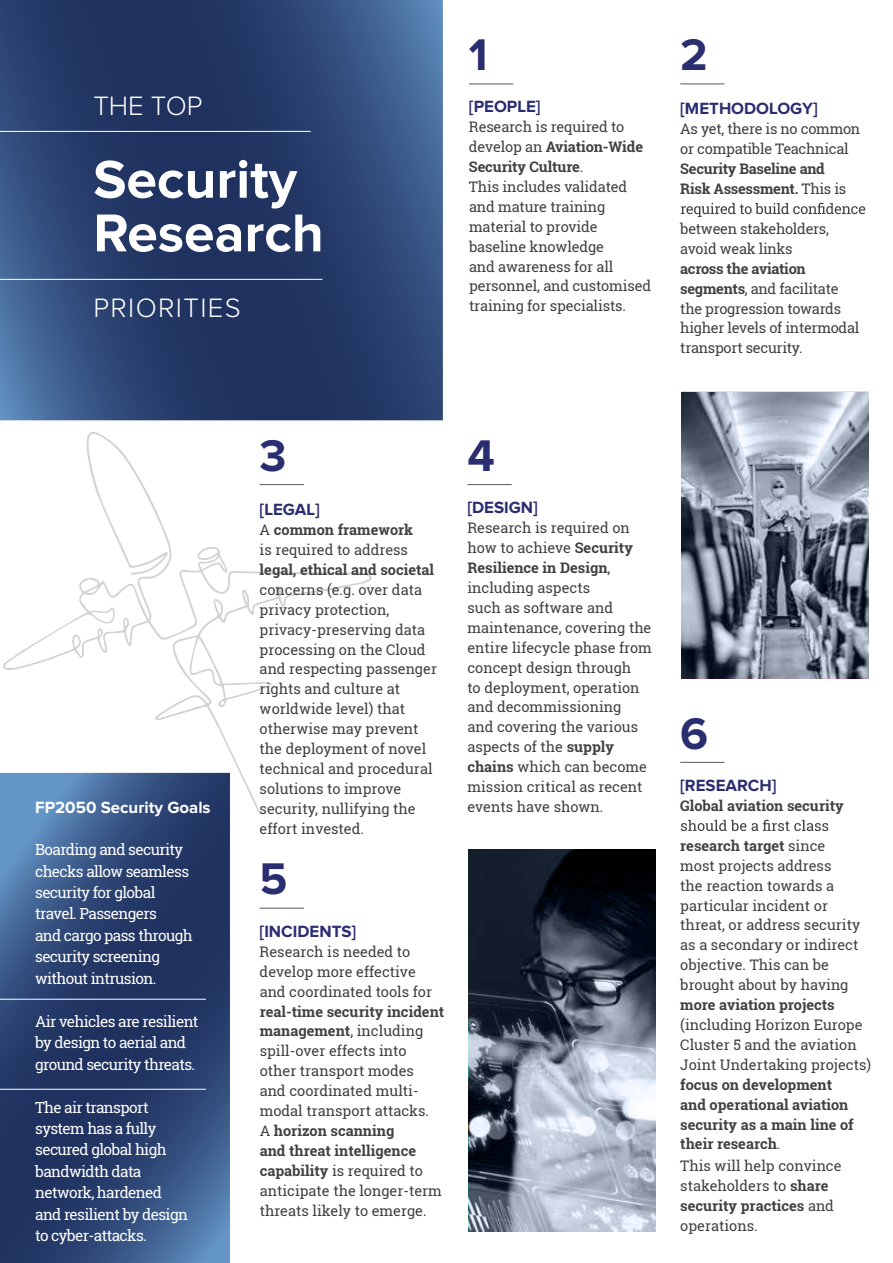
<style>
.page{position:relative;width:893px;height:1263px;background:#fff}
.page>*{position:absolute;margin:0;border:0;box-sizing:border-box;transform-origin:0 0}
.t1{font:700 55.2px/53.6px "Proxima Nova";color:#fff}
.t2{font:700 45.9px "Proxima Nova";color:#2a2e70}
.t3{font:300 27.6px "Proxima Nova";letter-spacing:.05em;color:#fff}
.t4{font:700 16.8px "Proxima Nova";color:#2a2e70}
.t5{font:700 16.8px "Proxima Nova";color:#fff}
.t6{font:15.3px/21.5px "Roboto Slab";letter-spacing:-.04em;color:#fff}
.t7{font:14.55px/20px "Roboto Slab";color:#414042}
.t8{font:14.55px/20px "Roboto Slab";letter-spacing:-.02em;color:#414042}
.t9{font:700 14.55px "Roboto Slab";color:#414042}
.s1{font-weight:700}
</style>
<div class="page">
<svg style="left:0;top:0;width:443px;height:420px;background:#2b4271"></svg>
<hr style="left:469px;top:84px;width:44px;height:1px;background:#58595b">
<hr style="left:467px;top:484px;width:45px;height:1px;background:#58595b">
<hr style="left:260px;top:908px;width:44px;height:1px;background:#58595b">
<svg style="left:681px;top:820px;width:147px;height:11px"></svg>
<hr style="left:680px;top:762px;width:44px;height:1px;background:#58595b">
<img style="left:682px;top:393px;width:186px;height:285px">
<img style="left:469px;top:849px;width:187px;height:382px">
<svg style="left:2px;top:432px;width:370px;height:382px"></svg>
<svg style="left:199px;top:549px;width:26px;height:21px"></svg>
<svg style="left:215px;top:601px;width:8px;height:13px"></svg>
<svg style="left:158px;top:638px;width:111px;height:80px"></svg>
<svg style="left:5px;top:579px;width:142px;height:89px"></svg>
<hr style="left:680px;top:84px;width:44px;height:1px;background:#58595b">
<svg style="left:681px;top:203px;width:184px;height:14px"></svg>
<hr style="left:0;top:131px;width:311px;height:1px;background:#fff">
<hr style="left:0;top:279px;width:322px;height:1px;background:#fff">
<svg style="left:0;top:773px;width:230px;height:490px;background:#2e4776"></svg>
<hr style="left:0;top:999px;width:206px;height:1px;background:#fff">
<hr style="left:0;top:1089px;width:206px;height:1px;background:#fff">
<hr style="left:260px;top:484px;width:44px;height:1px;background:#58595b">
<p class="t3" style="left:93px;top:94px;width:111px">THE TOP</p>
<p class="t1" style="left:93px;top:155px;width:232px">Security<br>Research</p>
<p class="t3" style="left:93px;top:295px;width:149px">PRIORITIES</p>
<p class="t2" style="left:469px;top:34px;width:20px">1</p>
<p class="t4" style="left:469px;top:99px;width:73px">[PEOPLE]</p>
<p class="t7" style="left:469px;top:117px;width:184px">Research is required to develop an <span class="s1">Aviation-Wide<br>Security Culture</span>.<br>This includes validated and mature training material to provide baseline knowledge<br>and awareness for all personnel, and customised training for specialists.</p>
<p class="t2" style="left:680px;top:34px;width:29px">2</p>
<p class="t4" style="left:680px;top:101px;width:139px">[METHODOLOGY]</p>
<p class="t8" style="left:680px;top:119px;width:182px">As yet, there is no common or compatible Teachnical<br><span class="s1">Security Baseline and<br>Risk Assessment.</span> This is</p>
<p class="t8" style="left:680px;top:218px;width:181px">between stakeholders, avoid weak links<br><span class="s1">across the aviation segments</span>, and facilitate the progression towards higher levels of intermodal transport security.</p>
<p class="t5" style="left:35px;top:800px;width:177px">FP2050 Security Goals</p>
<p class="t6" style="left:35px;top:839px;width:159px">Boarding and security checks allow seamless security for global travel. Passengers<br>and cargo pass through security screening without intrusion.</p>
<p class="t6" style="left:35px;top:1010px;width:165px">Air vehicles are resilient by design to aerial and ground security threats.</p>
<p class="t6" style="left:35px;top:1096px;width:154px">The air transport system has a fully secured global high bandwidth data network, hardened and resilient by design to cyber-attacks.</p>
<p class="t2" style="left:260px;top:435px;width:28px">3</p>
<p class="t4" style="left:260px;top:502px;width:62px">[LEGAL]</p>
<p class="t7" style="left:260px;top:520px;width:179px">A <span class="s1">common framework<br></span>is required to address <span class="s1">legal, ethical and societal </span>concerns (e.g. over data privacy protection, privacy-preserving data processing on the Cloud and respecting passenger rights and culture at worldwide level) that otherwise may prevent the deployment of novel technical and procedural solutions to improve security, nullifying the effort invested.</p>
<p class="t2" style="left:260px;top:858px;width:29px">5</p>
<p class="t4" style="left:260px;top:924px;width:98px">[INCIDENTS]</p>
<p class="t7" style="left:260px;top:941px;width:186px">Research is needed to develop more effective and coordinated tools for <span class="s1">real-time security incident management</span>, including spill-over effects into other transport modes<br>and coordinated multi&shy;modal transport attacks.<br>A <span class="s1">horizon scanning<br>and threat intelligence capability</span> is required to anticipate the longer-term threats likely to emerge.</p>
<p class="t2" style="left:467px;top:435px;width:29px">4</p>
<p class="t4" style="left:467px;top:500px;width:72px">[DESIGN]</p>
<p class="t7" style="left:467px;top:518px;width:186px">Research is required on how to achieve <span class="s1">Security<br>Resilience in Design</span>, including aspects<br>such as software and maintenance, covering the entire lifecycle phase from concept design through<br>to deployment, operation and decommissioning<br>and covering the various aspects of the <span class="s1">supply chains</span> which can become mission critical as recent events have shown.</p>
<p class="t2" style="left:680px;top:712px;width:29px">6</p>
<p class="t4" style="left:680px;top:778px;width:98px">[RESEARCH]</p>
<p class="t9" style="left:680px;top:796px;width:165px">Global aviation security</p>
<p class="t7" style="left:680px;top:835px;width:192px"><span class="s1">research target</span> since<br>most projects address<br>the reaction towards a particular incident or threat, or address security as a secondary or indirect objective. This can be brought about by having <span class="s1">more aviation projects </span>(including Horizon Europe<br>Cluster 5 and the aviation<br>Joint Undertaking projects) <span class="s1">focus on development<br>and operational aviation security as a main line of their research</span>.</p>
<p class="t7" style="left:680px;top:1155px;width:163px">This will help convince stakeholders to <span class="s1">share security practices</span> and operations.</p>
</div>
